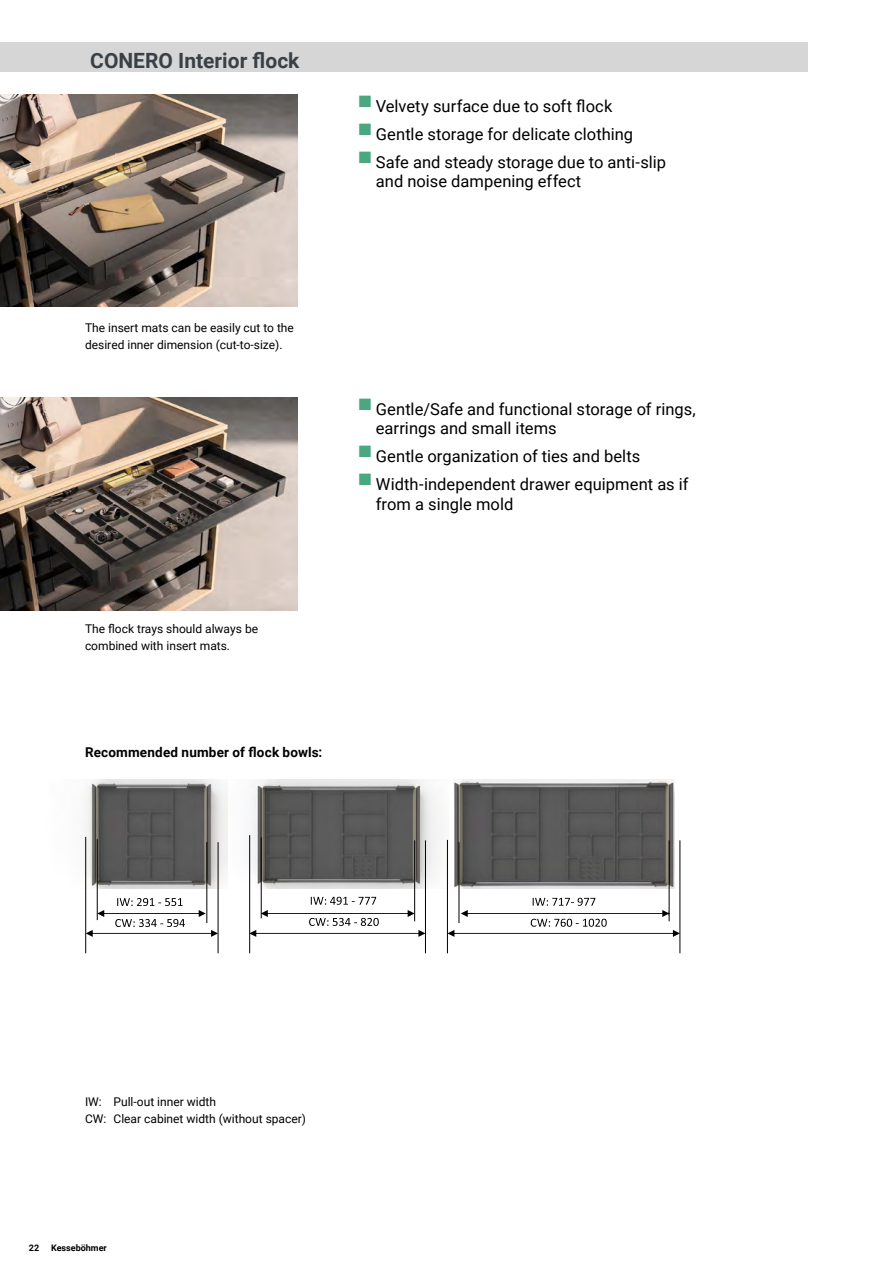
<style>
.page{position:relative;width:893px;height:1263px;background:#fff}
.page>*{position:absolute;margin:0;border:0;box-sizing:border-box;transform-origin:0 0}
.Head{font:700 21px "Roboto";color:#3a4146}
.t1{font:16.5px/19.5px "Roboto";color:#000}
.t2{font:16.5px "Zapf Dingbats ITC";color:#4aa780}
.t3{font:700 13.5px "Roboto";letter-spacing:.015em;color:#000}
.t4{font:12px/16.5px "Roboto";color:#000}
.t5{font:700 9px "Roboto";color:#000}
</style>
<div class="page">
<div style="left:0;top:43px;width:808px;height:29px;background:#d6d6d6"></div>
<img style="left:0;top:397px;width:298px;height:213px">
<img style="left:454px;top:780px;width:220px;height:108px">
<img style="left:84px;top:780px;width:144px;height:108px">
<img style="left:250px;top:780px;width:198px;height:108px">
<img style="left:0;top:94px;width:298px;height:213px">
<hr style="left:97px;top:839px;width:1px;height:81px;background:#000">
<hr style="left:206px;top:842px;width:1px;height:81px;background:#000">
<hr style="left:85px;top:837px;width:1px;height:116px;background:#000">
<hr style="left:218px;top:842px;width:1px;height:111px;background:#000">
<hr style="left:261px;top:837px;width:1px;height:81px;background:#000">
<hr style="left:414px;top:840px;width:1px;height:81px;background:#000">
<hr style="left:249px;top:835px;width:1px;height:118px;background:#000">
<hr style="left:425px;top:840px;width:1px;height:113px;background:#000">
<hr style="left:459px;top:842px;width:1px;height:81px;background:#000">
<hr style="left:447px;top:840px;width:1px;height:113px;background:#000">
<hr style="left:669px;top:840px;width:1px;height:81px;background:#000">
<hr style="left:679px;top:840px;width:1px;height:113px;background:#000">
<svg style="left:86px;top:898px;width:132px;height:39px"></svg>
<svg style="left:447px;top:898px;width:233px;height:39px"></svg>
<svg style="left:249px;top:897px;width:176px;height:40px"></svg>
<p class="Head" style="left:90px;top:46px;width:211px">CONERO Interior flock</p>
<p class="t2" style="left:359px;top:93px;width:14px">■</p>
<p class="t2" style="left:359px;top:121px;width:14px">■</p>
<p class="t2" style="left:359px;top:149px;width:14px">■</p>
<p class="t1" style="left:376px;top:95px;width:238px">Velvety surface due to soft flock</p>
<p class="t1" style="left:376px;top:123px;width:259px">Gentle storage for delicate clothing</p>
<p class="t1" style="left:376px;top:151px;width:292px">Safe and steady storage due to anti-slip and noise dampening effect</p>
<p class="t4" style="left:85px;top:319px;width:210px">The insert mats can be easily cut to the desired inner dimension (cut-to-size).</p>
<p class="t2" style="left:359px;top:396px;width:14px">■</p>
<p class="t2" style="left:359px;top:444px;width:14px">■</p>
<p class="t2" style="left:359px;top:472px;width:14px">■</p>
<p class="t1" style="left:376px;top:398px;width:321px">Gentle/Safe and functional storage of rings, earrings and small items</p>
<p class="t1" style="left:376px;top:446px;width:266px">Gentle organization of ties and belts</p>
<p class="t1" style="left:376px;top:474px;width:314px">Width-independent drawer equipment as if from a single mold</p>
<p class="t4" style="left:85px;top:620px;width:175px">The flock trays should always be combined with insert mats.</p>
<p class="t3" style="left:85px;top:742px;width:239px">Recommended number of flock bowls:</p>
<p class="t4" style="left:85px;top:1093px;width:132px">IW: Pull-out inner width</p>
<p class="t4" style="left:85px;top:1109px;width:222px">CW: Clear cabinet width (without spacer)</p>
<p class="t5" style="left:29px;top:1242px;width:12px">22</p>
<p class="t5" style="left:51px;top:1242px;width:57px">Kesseböhmer</p>
</div>
